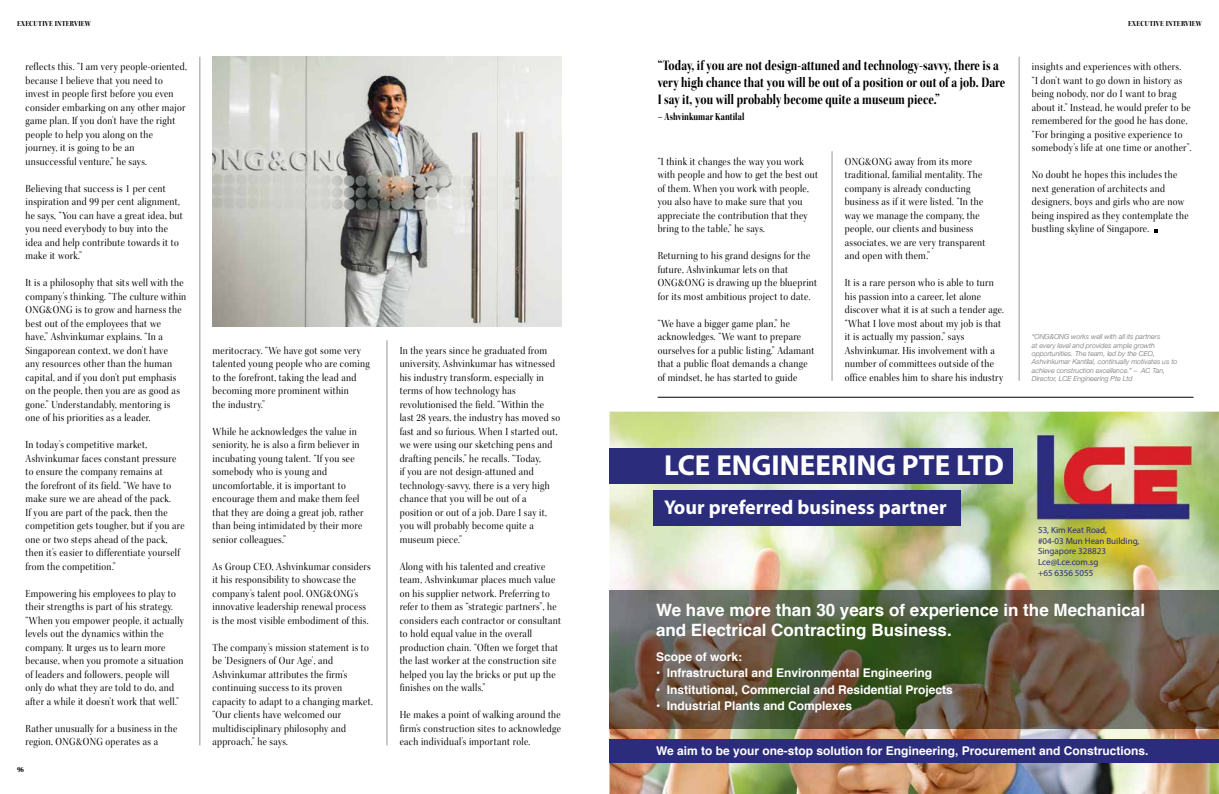
<style>
.page{position:relative;width:1219px;height:794px;background:#fff}
.page>*{position:absolute;margin:0;border:0;box-sizing:border-box;transform-origin:0 0}
.t1{font:700 29px "Myriad Pro";color:#fff}
.t2{font:700 20px "Myriad Pro";color:#fff}
.t3{font:700 17px/20.4px "Helvetica";color:#fff}
.t4{font:15px/17px "Kepler Std Bold Scn Disp";letter-spacing:.01em;color:#000;scale:.9 1}
.t5{font:700 12px "Helvetica";color:#fff}
.t6{font:11px/13.5px "Kepler Std Disp";letter-spacing:.03em;color:#000;scale:.9 1}
.t7{font:11px "Kepler Std Bold Scn Disp";letter-spacing:.005em;color:#000;scale:.9 1}
.t8{font:9px/10.8px "Myriad Pro";color:#2b2c7c}
.t9{font:8px "Kepler Std Bold Scn Disp";letter-spacing:.02em;color:#000}
.t10{font:italic 300 7px/8.4px "Helvetica Neue LT Std";color:#6d6e71}
</style>
<div class="page">
<hr style="left:658px;top:397px;width:535px;height:1px;background:#000">
<hr style="left:1019px;top:57px;width:1px;height:324px;background:#939598">
<hr style="left:200px;top:57px;width:1px;height:688px;background:#939598">
<hr style="left:832px;top:151px;width:1px;height:230px;background:#939598">
<hr style="left:387px;top:340px;width:1px;height:405px;background:#939598">
<img style="left:213px;top:57px;width:348px;height:269px">
<img style="left:609px;top:411px;width:610px;height:383px">
<img style="left:1036px;top:433px;width:157px;height:87px">
<div style="left:609px;top:448px;width:404px;height:35px;background:#2b2c7c"></div>
<div style="left:653px;top:490px;width:308px;height:35px;background:#2b2c7c"></div>
<img style="left:609px;top:591px;width:610px;height:137px">
<img style="left:632px;top:728px;width:566px;height:1px">
<svg style="left:609px;top:728px;width:23px;height:1px"></svg>
<svg style="left:1198px;top:728px;width:21px;height:1px"></svg>
<div style="left:609px;top:739px;width:610px;height:24px;background:#2b2c7c"></div>
<p class="t9" style="left:17px;top:19px;width:75px">EXECUTIVE INTERVIEW</p>
<p class="t6" style="left:26px;top:60px;width:181px">reflects this. “I am very people-oriented, because I believe that you need to invest in people first before you even consider embarking on any other major game plan. If you don’t have the right people to help you along on the journey, it is going to be an unsuccessful venture,” he says.</p>
<p class="t6" style="left:26px;top:182px;width:176px">Believing that success is 1 per cent inspiration and 99 per cent alignment, he says, “You can have a great idea, but you need everybody to buy into the idea and help contribute towards it to make it work.”</p>
<p class="t6" style="left:26px;top:276px;width:180px">It is a philosophy that sits well with the company’s thinking. “The culture within ONG&amp;ONG is to grow and harness the best out of the employees that we<br>have,” Ashvinkumar explains. “In a Singaporean context, we don’t have<br>any resources other than the human capital, and if you don’t put emphasis on the people, then you are as good as gone.” Understandably, mentoring is one of his priorities as a leader.</p>
<p class="t6" style="left:26px;top:438px;width:178px">In today’s competitive market, Ashvinkumar faces constant pressure to ensure the company remains at<br>the forefront of its field. “We have to make sure we are ahead of the pack.<br>If you are part of the pack, then the competition gets tougher, but if you are one or two steps ahead of the pack, then it’s easier to differentiate yourself from the competition.”</p>
<p class="t6" style="left:26px;top:587px;width:178px">Empowering his employees to play to their strengths is part of his strategy. “When you empower people, it actually levels out the dynamics within the company. It urges us to learn more because, when you promote a situation of leaders and followers, people will only do what they are told to do, and after a while it doesn’t work that well.”</p>
<p class="t6" style="left:26px;top:722px;width:170px">Rather unusually for a business in the region, ONG&amp;ONG operates as a</p>
<p class="t9" style="left:17px;top:765px;width:8px">96</p>
<p class="t6" style="left:213px;top:344px;width:176px">meritocracy. “We have got some very talented young people who are coming to the forefront, taking the lead and becoming more prominent within<br>the industry.”</p>
<p class="t6" style="left:213px;top:425px;width:169px">While he acknowledges the value in seniority, he is also a firm believer in incubating young talent. “If you see somebody who is young and uncomfortable, it is important to encourage them and make them feel that they are doing a great job, rather than being intimidated by their more senior colleagues.”</p>
<p class="t6" style="left:213px;top:560px;width:177px">As Group CEO, Ashvinkumar considers it his responsibility to showcase the company’s talent pool. ONG&amp;ONG’s innovative leadership renewal process is the most visible embodiment of this.</p>
<p class="t6" style="left:213px;top:641px;width:179px">The company’s mission statement is to be ‘Designers of Our Age’, and<br>Ashvinkumar attributes the firm’s continuing success to its proven capacity to adapt to a changing market. “Our clients have welcomed our multidisciplinary philosophy and approach,” he says.</p>
<p class="t6" style="left:400px;top:344px;width:180px">In the years since he graduated from university, Ashvinkumar has witnessed his industry transform, especially in terms of how technology has revolutionised the field. “Within the last 28 years, the industry has moved so fast and so furious. When I started out, we were using our sketching pens and drafting pencils,” he recalls. “Today,<br>if you are not design-attuned and technology-savvy, there is a very high chance that you will be out of a position or out of a job. Dare I say it, you will probably become quite a museum piece.”</p>
<p class="t6" style="left:400px;top:560px;width:181px">Along with his talented and creative team, Ashvinkumar places much value on his supplier network. Preferring to refer to them as “strategic partners”, he considers each contractor or consultant to hold equal value in the overall production chain. “Often we forget that the last worker at the construction site helped you lay the bricks or put up the finishes on the walls.”</p>
<p class="t6" style="left:400px;top:708px;width:181px;text-align:justify">He makes a point of walking around the firm’s construction sites to acknowledge each individual’s important role.</p>
<h3 class="t4" style="left:658px;top:57px;width:388px">“Today, if you are not design-attuned and technology-savvy, there is a very high chance that you will be out of a position or out of a job. Dare<br>I say it, you will probably become quite a museum piece.”</h3>
<p class="t7" style="left:658px;top:110px;width:98px">– Ashvinkumar Kantilal</p>
<p class="t6" style="left:658px;top:155px;width:180px">“I think it changes the way you work with people and how to get the best out of them. When you work with people, you also have to make sure that you appreciate the contribution that they bring to the table,” he says.</p>
<p class="t6" style="left:658px;top:249px;width:179px">Returning to his grand designs for the future, Ashvinkumar lets on that ONG&amp;ONG is drawing up the blueprint for its most ambitious project to date.</p>
<p class="t6" style="left:658px;top:317px;width:176px">“We have a bigger game plan,” he acknowledges. “We want to prepare ourselves for a public listing.” Adamant that a public float demands a change of mindset, he has started to guide</p>
<p class="t6" style="left:845px;top:155px;width:158px">ONG&amp;ONG away from its more traditional, familial mentality. The company is already conducting business as if it were listed. “In the way we manage the company, the people, our clients and business associates, we are very transparent and open with them.”</p>
<p class="t6" style="left:845px;top:276px;width:178px">It is a rare person who is able to turn his passion into a career, let alone discover what it is at such a tender age. “What I love most about my job is that it is actually my passion,” says Ashvinkumar. His involvement with a number of committees outside of the office enables him to share his industry</p>
<p class="t9" style="left:1128px;top:19px;width:75px">EXECUTIVE INTERVIEW</p>
<p class="t6" style="left:1032px;top:60px;width:179px">insights and experiences with others.<br>“I don’t want to go down in history as being nobody, nor do I want to brag about it.” Instead, he would prefer to be remembered for the good he has done, “For bringing a positive experience to somebody’s life at one time or another”.</p>
<p class="t6" style="left:1032px;top:168px;width:176px">No doubt he hopes this includes the next generation of architects and designers, boys and girls who are now being inspired as they contemplate the bustling skyline of Singapore.</p>
<p class="t10" style="left:1032px;top:332px;width:147px">“ONG&amp;ONG works well with all its partners<br>at every level and provides ample growth opportunities. The team, led by the CEO, Ashvinkumar Kantilal, continually motivates us to achieve construction excellence.” – AC Tan, Director, LCE Engineering Pte Ltd</p>
<h1 class="t1" style="left:664px;top:447px;width:341px">LCE ENGINEERING PTE LTD</h1>
<h2 class="t2" style="left:664px;top:494px;width:284px">Your preferred business partner</h2>
<p class="t8" style="left:1038px;top:524px;width:103px">53, Kim Keat Road,<br>#04-03 Mun Hean Building,<br>Singapore 328823<br>Lce@Lce.com.sg<br>+65 6356 5055</p>
<h3 class="t3" style="left:656px;top:599px;width:491px">We have more than 30 years of experience in the Mechanical and Electrical Contracting Business.</h3>
<p class="t5" style="left:656px;top:647px;width:88px">Scope of work:</p>
<p class="t5" style="left:656px;top:663px;width:278px">• Infrastructural and Environmental Engineering</p>
<p class="t5" style="left:656px;top:679px;width:298px">• Institutional, Commercial and Residential Projects</p>
<p class="t5" style="left:656px;top:696px;width:198px">• Industrial Plants and Complexes</p>
<p class="t5" style="left:656px;top:741px;width:494px">We aim to be your one-stop solution for Engineering, Procurement and Constructions.</p>
</div>
